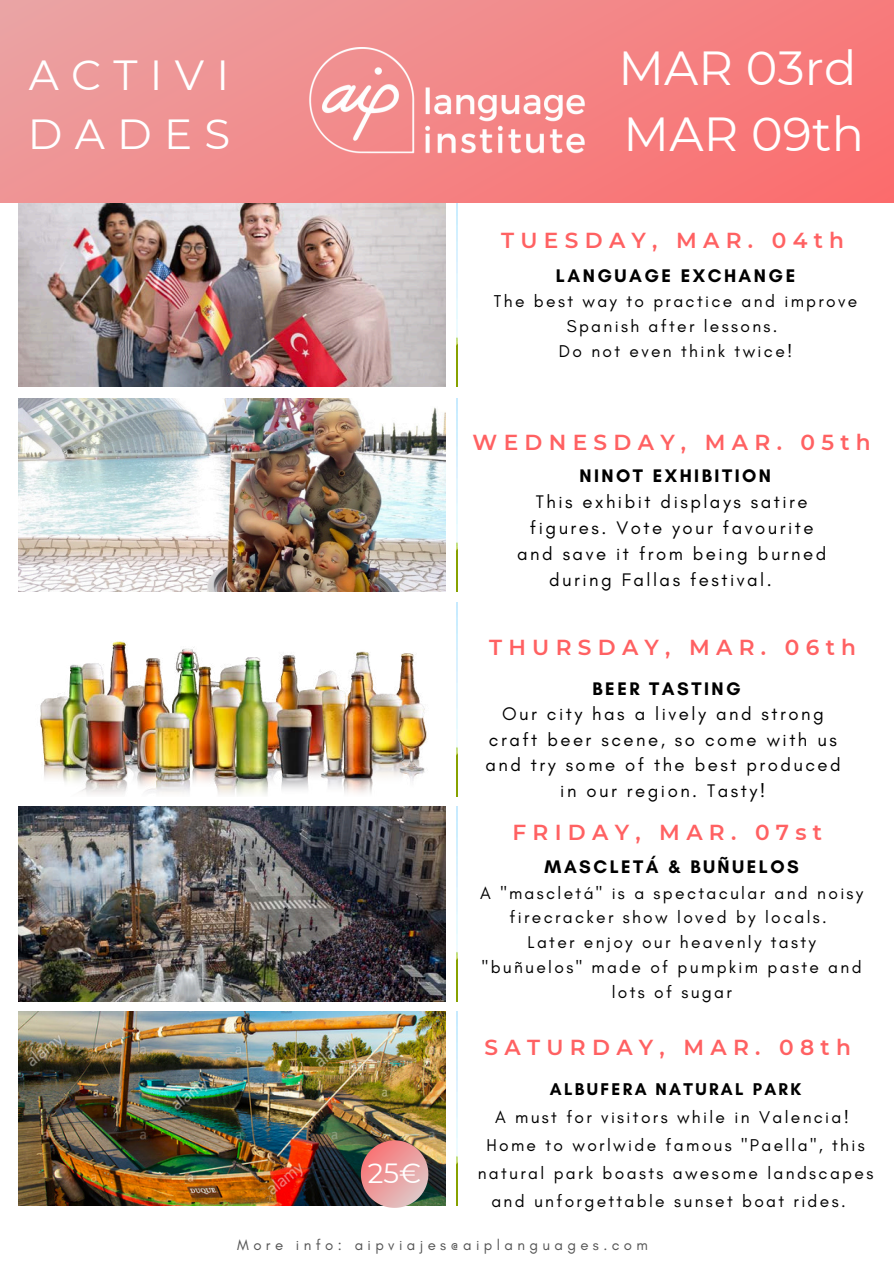
<style>
.page{position:relative;width:894px;height:1264px;background:#fff}
.page>*{position:absolute;margin:0;border:0;box-sizing:border-box;transform-origin:0 0}
.t1{font:47.7px/66.4px "Montserrat";letter-spacing:.005em;color:#fff}
.t2{font:42px/58.5px "Montserrat";letter-spacing:.29em;color:#fff}
.t3{font:27.6px "Montserrat";color:#fff}
.t4{font:600 21.75px "Montserrat";letter-spacing:.29em;color:#ff6162}
.t5{font:18.6px/25.5px "Glacial Indifference";letter-spacing:.135em;color:#000;text-align:center}
.t6{font:700 18.6px "Glacial Indifference";letter-spacing:.135em;color:#000}
.t7{font:17.4px/24.8px "Glacial Indifference";letter-spacing:.135em;color:#000;text-align:center}
.t8{font:700 17.4px "Glacial Indifference";letter-spacing:.135em;color:#000}
.t9{font:15px "Glacial Indifference";letter-spacing:.29em;color:#545454}
</style>
<div class="page">
<img style="left:19px;top:203px;width:426px;height:184px">
<img style="left:19px;top:398px;width:426px;height:193px">
<img style="left:40px;top:641px;width:388px;height:154px">
<img style="left:19px;top:806px;width:426px;height:195px">
<img style="left:19px;top:1011px;width:426px;height:193px">
<div style="left:0;top:0;width:893px;height:203px;background:linear-gradient(to right,#ec9d9d,#f97374)"></div>
<img style="left:307px;top:48px;width:280px;height:114px">
<svg style="left:361px;top:1140px;width:67px;height:67px;background:#cd918c"></svg>
<h2 class="t2" style="left:28px;top:45px;width:204px">ACTIVI<br>DADES</h2>
<h1 class="t1" style="left:618px;top:33px;width:247px">MAR 03rd<br>MAR 09th</h1>
<p class="t4" style="left:501px;top:225px;width:344px">TUESDAY, MAR. 04th</p>
<p class="t6" style="left:555px;top:264px;width:241px">LANGUAGE EXCHANGE</p>
<p class="t7" style="left:494px;top:289px;width:365px">The best way to practice and improve<br>Spanish after lessons.<br>Do not even think twice!</p>
<p class="t4" style="left:472px;top:426px;width:399px">WEDNESDAY, MAR. 05th</p>
<p class="t6" style="left:579px;top:464px;width:193px">NINOT EXHIBITION</p>
<p class="t5" style="left:535px;top:489px;width:273px">This exhibit displays satire</p>
<p class="t5" style="left:530px;top:515px;width:285px">figures. Vote your favourite</p>
<p class="t5" style="left:517px;top:541px;width:310px">and save it from being burned</p>
<p class="t5" style="left:549px;top:568px;width:224px">during Fallas festival.</p>
<p class="t4" style="left:489px;top:632px;width:368px">THURSDAY, MAR. 06th</p>
<p class="t6" style="left:592px;top:677px;width:149px">BEER TASTING</p>
<p class="t5" style="left:485px;top:701px;width:357px">Our city has a lively and strong craft beer scene, so come with us and try some of the best produced in our region. Tasty!</p>
<p class="t4" style="left:512px;top:817px;width:311px">FRIDAY, MAR. 07st</p>
<p class="t6" style="left:544px;top:854px;width:256px">MASCLETÁ &amp; BUÑUELOS</p>
<p class="t7" style="left:480px;top:880px;width:384px">A "mascletá" is a spectacular and noisy firecracker show loved by locals.<br>Later enjoy our heavenly tasty "buñuelos" made of pumpkim paste and lots of sugar</p>
<h3 class="t3" style="left:368px;top:1153px;width:55px">25€</h3>
<p class="t4" style="left:484px;top:1032px;width:367px">SATURDAY, MAR. 08th</p>
<p class="t8" style="left:549px;top:1078px;width:253px">ALBUFERA NATURAL PARK</p>
<p class="t7" style="left:495px;top:1104px;width:355px">A must for visitors while in Valencia!</p>
<p class="t7" style="left:486px;top:1133px;width:380px">Home to worlwide famous "Paella", this</p>
<p class="t7" style="left:477px;top:1161px;width:397px">natural park boasts awesome landscapes</p>
<p class="t7" style="left:491px;top:1189px;width:356px">and unforgettable sunset boat rides.</p>
<p class="t9" style="left:237px;top:1236px;width:412px">More info: aipviajes@aiplanguages.com</p>
</div>
